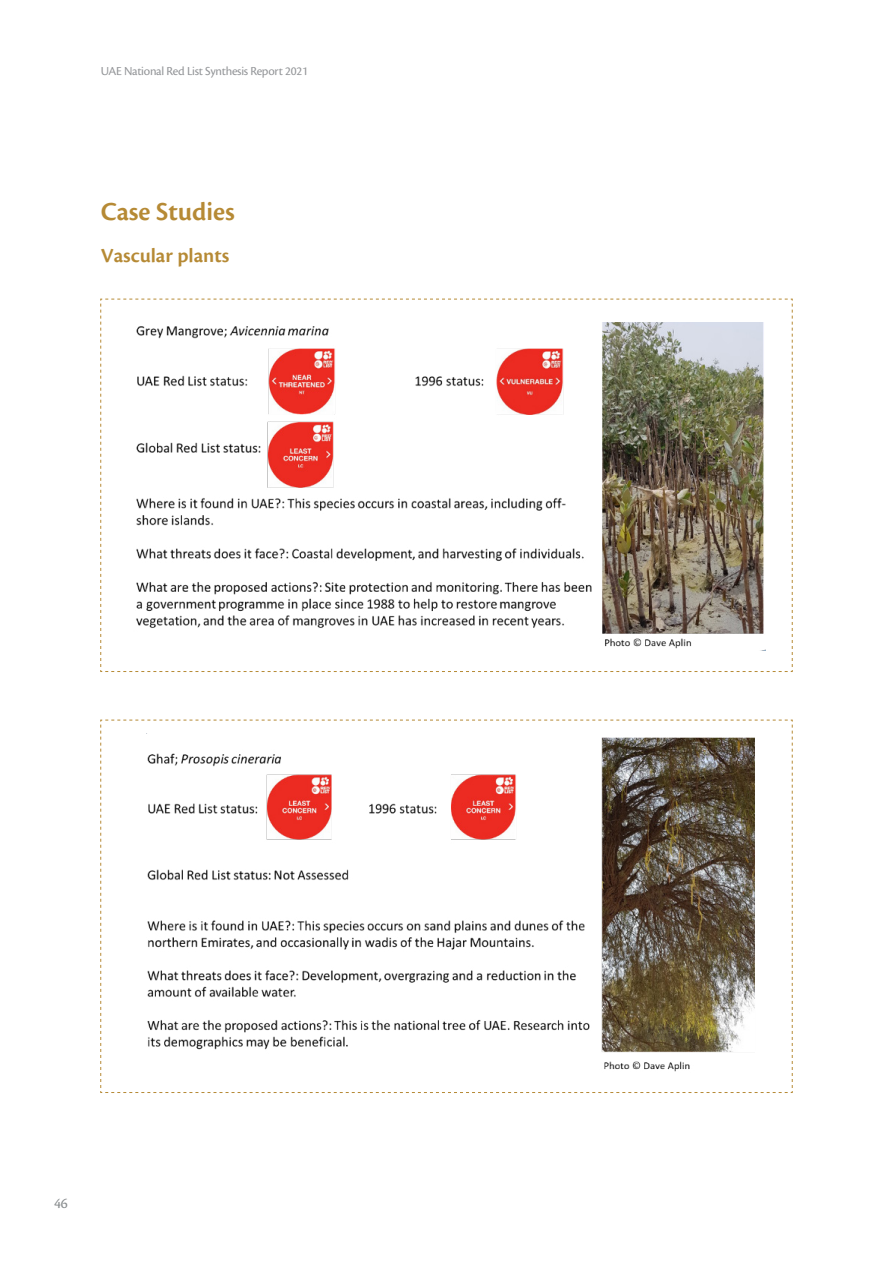
<style>
.page{position:relative;width:893px;height:1263px;background:#fff}
.page>*{position:absolute;margin:0;border:0;box-sizing:border-box;transform-origin:0 0}
.t1{font:600 27px "Cronos Pro";color:#b68a35}
.t2{font:600 21px "Cronos Pro";color:#b68a35}
.t3{font:15px "Cronos Pro";color:#888c8e}
.t4{font:12.75px "Cronos Pro";letter-spacing:-.02em;color:#939598}
</style>
<div class="page">
<svg style="left:100px;top:298px;width:693px;height:374px"></svg>
<svg style="left:100px;top:719px;width:693px;height:374px"></svg>
<p class="t4" style="left:101px;top:63px;width:209px">UAE National Red List Synthesis Report 2021</p>
<h1 class="t1" style="left:101px;top:196px;width:136px">Case Studies</h1>
<h2 class="t2" style="left:101px;top:244px;width:130px">Vascular plants</h2>
<p class="t3" style="left:54px;top:1194px;width:15px">46</p>
</div>
